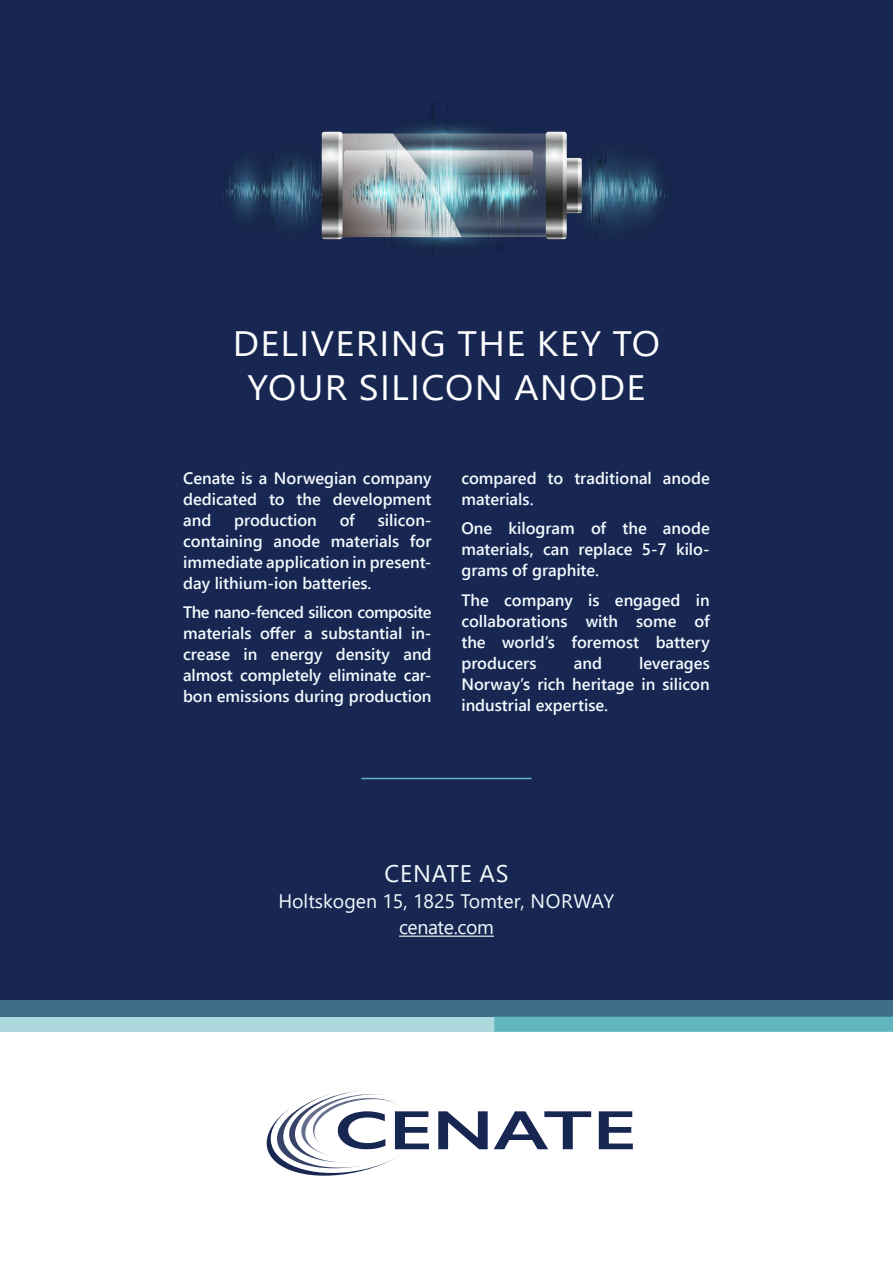
<style>
.page{position:relative;width:893px;height:1263px;background:#fff}
.page>*{position:absolute;margin:0;border:0;box-sizing:border-box;transform-origin:0 0}
.t1{font:35.25px/43.5px "Segoe UI";letter-spacing:.035em;color:#fff;text-align:center;scale:1.06 1}
.t2{font:24px "Segoe UI";letter-spacing:.035em;color:#f3fafe}
.t3{font:19.5px "Segoe UI";color:#f3fafe}
.t4{font:19.5px "Segoe UI";letter-spacing:-.02em;color:#f3fafe}
.Tekst{font:600 16.5px/21px "Segoe UI";color:#f3fafe;text-align:justify}
</style>
<div class="page">
<div style="left:0;top:0;width:893px;height:1017px;background:#172752"></div>
<svg style="left:438px;top:1111px;width:50px;height:38px"></svg>
<svg style="left:494px;top:1111px;width:97px;height:38px"></svg>
<svg style="left:599px;top:1111px;width:34px;height:38px"></svg>
<svg style="left:266px;top:1090px;width:163px;height:86px"></svg>
<img style="left:223px;top:100px;width:445px;height:162px">
<svg style="left:0;top:1000px;width:893px;height:32px;background:#6191a4"></svg>
<div style="left:494px;top:1017px;width:399px;height:15px;background:#62b4be"></div>
<hr style="left:399px;top:935px;width:95px;height:2px;background:#f3fafe">
<hr style="left:361px;top:778px;width:170px;height:1px;background:#62b4be">
<p class="t1" style="left:233px;top:319px;width:405px">DELIVERING THE KEY TO<br>YOUR SILICON ANODE</p>
<p class="Tekst" style="left:183px;top:466px;width:250px">Cenate is a Norwegian company dedicated to the development and</p>
<p class="Tekst" style="left:234px;top:508px;width:84px">production</p>
<p class="Tekst" style="left:340px;top:508px;width:17px">of</p>
<p class="Tekst" style="left:183px;top:508px;width:250px;text-indent:194px">silicon&shy;containing anode materials for immediate application in present&shy;day lithium-ion batteries.</p>
<p class="Tekst" style="left:183px;top:600px;width:250px">The nano-fenced silicon composite materials offer a substantial in&shy;crease in energy density and almost completely eliminate car&shy;bon emissions during production</p>
<p class="Tekst" style="left:461px;top:466px;width:250px">compared to traditional anode materials.</p>
<p class="Tekst" style="left:461px;top:516px;width:250px">One kilogram of the anode materials, can replace 5-7 kilo&shy;grams of graphite.</p>
<p class="Tekst" style="left:461px;top:588px;width:250px">The company is engaged in collaborations with some of the world’s foremost battery producers</p>
<p class="Tekst" style="left:461px;top:651px;width:250px;text-indent:178px">leverages Norway’s rich heritage in silicon industrial expertise.</p>
<p class="Tekst" style="left:574px;top:651px;width:30px">and</p>
<p class="t2" style="left:384px;top:851px;width:126px">CENATE AS</p>
<p class="t3" style="left:278px;top:883px;width:337px">Holtskogen 15, 1825 Tomter, NORWAY</p>
<p class="t4" style="left:399px;top:909px;width:96px">cenate.com</p>
</div>
